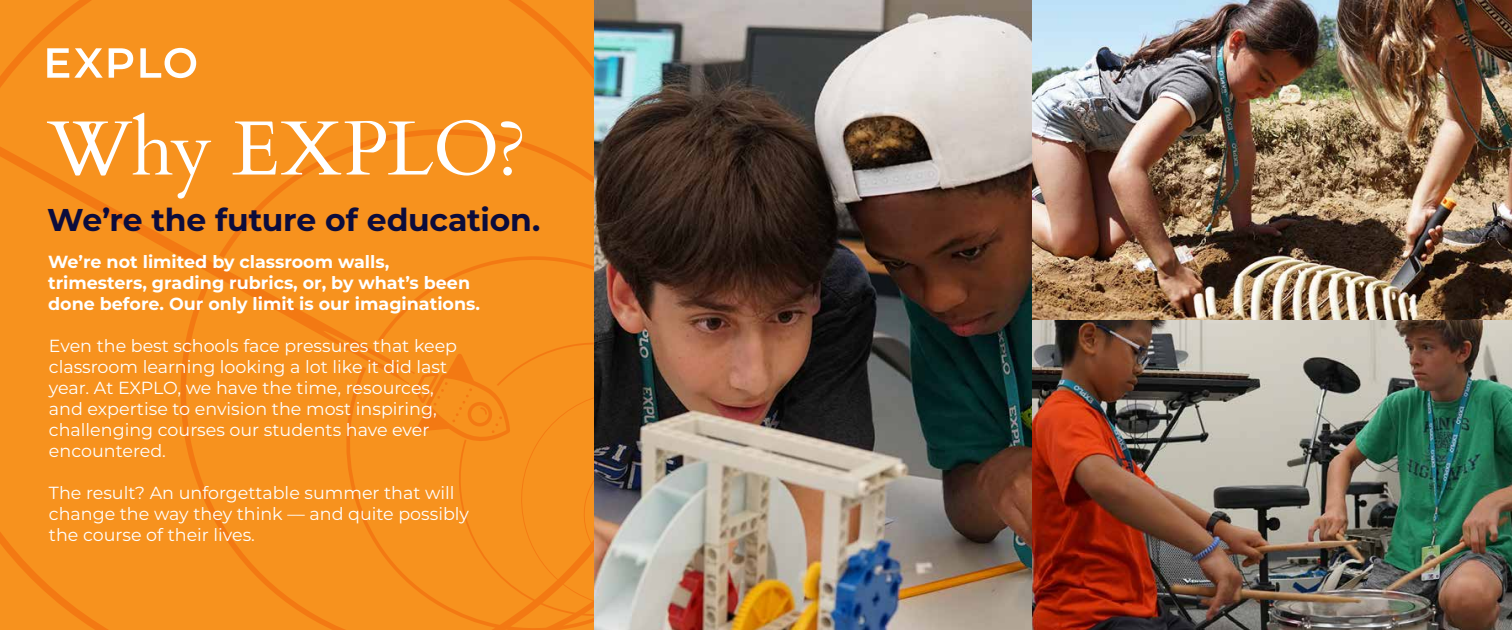
<style>
.page{position:relative;width:1512px;height:630px;background:#fff}
.page>*{position:absolute;margin:0;border:0;box-sizing:border-box;transform-origin:0 0}
.t1{font:77px "Cardo";letter-spacing:-.005em;color:#fff}
.t2{font:700 31.5px "Montserrat";letter-spacing:-.01em;color:#0c0c3c}
.t3{font:17.5px/21px "Montserrat";color:#fff}
.t4{font:700 17.5px/21px "Montserrat";color:#fff}
</style>
<div class="page">
<div style="left:0;top:0;width:595px;height:630px;background:#f7921e"></div>
<svg style="left:47px;top:48px;width:149px;height:30px"></svg>
<img style="left:1032px;top:319px;width:480px;height:311px">
<img style="left:1032px;top:0;width:480px;height:319px">
<img style="left:595px;top:0;width:437px;height:630px">
<h1 class="t1" style="left:47px;top:87px;width:481px">Why EXPLO?</h1>
<h2 class="t2" style="left:47px;top:197px;width:495px">We’re the future of education.</h2>
<p class="t4" style="left:48px;top:250px;width:433px">We’re not limited by classroom walls, trimesters, grading rubrics, or, by what’s been done before. Our only limit is our imaginations.</p>
<p class="t3" style="left:49px;top:335px;width:410px">Even the best schools face pressures that keep classroom learning looking a lot like it did last year. At EXPLO, we have the time, resources, and expertise to envision the most inspiring, challenging courses our students have ever encountered.</p>
<p class="t3" style="left:49px;top:482px;width:422px">The result? An unforgettable summer that will change the way they think –– and quite possibly the course of their lives.</p>
</div>
